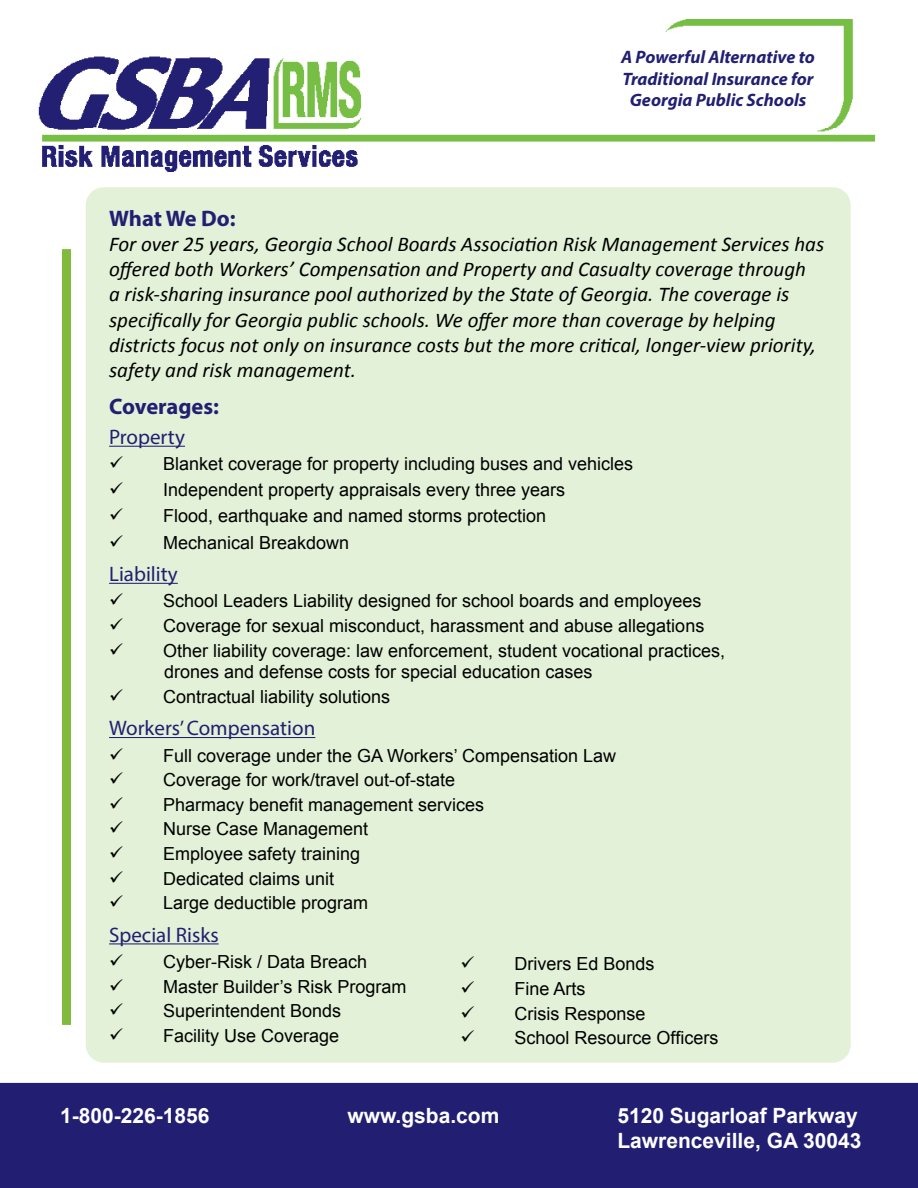
<style>
.page{position:relative;width:918px;height:1188px;background:#fff}
.page>*{position:absolute;margin:0;border:0;box-sizing:border-box;transform-origin:0 0}
.t1{font:700 22.5px "Myriad Pro";letter-spacing:-.01em;color:#221f73}
.t2{font:italic 21px/25.2px "Calibri";color:#000}
.t3{font:700 21px/25.2px "Arial";color:#fff}
.t4{font:21px "Myriad Pro";color:#221f73}
.t5{font:18px/24.6px "Arial";color:#000}
.t6{font:italic 700 18px/21.6px "Myriad Pro";color:#221f73;text-align:center}
</style>
<div class="page">
<img style="left:39px;top:20px;width:837px;height:152px">
<div style="left:86px;top:187px;width:765px;height:876px;background:#e2f1d7;border-radius:18px"></div>
<div style="left:62px;top:249px;width:9px;height:776px;background:#80bb3d"></div>
<div style="left:0;top:1083px;width:918px;height:105px;background:#221f73"></div>
<hr style="left:109px;top:446px;width:76px;height:1px;background:#221f73">
<hr style="left:109px;top:583px;width:69px;height:1px;background:#221f73">
<hr style="left:109px;top:737px;width:206px;height:1px;background:#221f73">
<hr style="left:109px;top:943px;width:110px;height:1px;background:#221f73">
<p class="t6" style="left:621px;top:46px;width:195px">A Powerful Alternative to<br>Traditional Insurance for<br>Georgia Public Schools</p>
<p class="t1" style="left:109px;top:203px;width:128px">What We Do:</p>
<p class="t2" style="left:109px;top:230px;width:717px">For over 25 years, Georgia School Boards Association Risk Management Services has offered both Workers’ Compensation and Property and Casualty coverage through<br>a risk-sharing insurance pool authorized by the State of Georgia. The coverage is specifically for Georgia public schools. We offer more than coverage by helping districts focus not only on insurance costs but the more critical, longer-view priority, safety and risk management.</p>
<p class="t1" style="left:109px;top:392px;width:112px">Coverages:</p>
<p class="t4" style="left:109px;top:424px;width:77px">Property</p>
<p class="t5" style="left:163px;top:451px;width:472px;line-height:26.1px">Blanket coverage for property including buses and vehicles Independent property appraisals every three years<br>Flood, earthquake and named storms protection Mechanical Breakdown</p>
<p class="t4" style="left:109px;top:561px;width:70px">Liability</p>
<p class="t5" style="left:163px;top:589px;width:564px">School Leaders Liability designed for school boards and employees<br>Coverage for sexual misconduct, harassment and abuse allegations<br>Other liability coverage: law enforcement, student vocational practices,</p>
<p class="t5" style="left:163px;top:660px;width:431px">drones and defense costs for special education cases<br>Contractual liability solutions</p>
<p class="t4" style="left:109px;top:715px;width:208px">Workers’ Compensation</p>
<p class="t5" style="left:163px;top:743px;width:455px">Full coverage under the GA Workers’ Compensation Law<br>Coverage for work/travel out-of-state<br>Pharmacy benefit management services<br>Nurse Case Management<br>Employee safety training<br>Dedicated claims unit<br>Large deductible program</p>
<p class="t4" style="left:109px;top:922px;width:111px">Special Risks</p>
<p class="t5" style="left:163px;top:949px;width:245px">Cyber-Risk / Data Breach<br>Master Builder’s Risk Program<br>Superintendent Bonds<br>Facility Use Coverage</p>
<p class="t5" style="left:514px;top:952px;width:206px">Drivers Ed Bonds<br>Fine Arts<br>Crisis Response<br>School Resource Officers</p>
<p class="t3" style="left:60px;top:1103px;width:151px">1-800-226-1856</p>
<p class="t3" style="left:347px;top:1103px;width:154px">www.gsba.com</p>
<p class="t3" style="left:617px;top:1103px;width:246px">5120 Sugarloaf Parkway<br>Lawrenceville, GA 30043</p>
</div>
